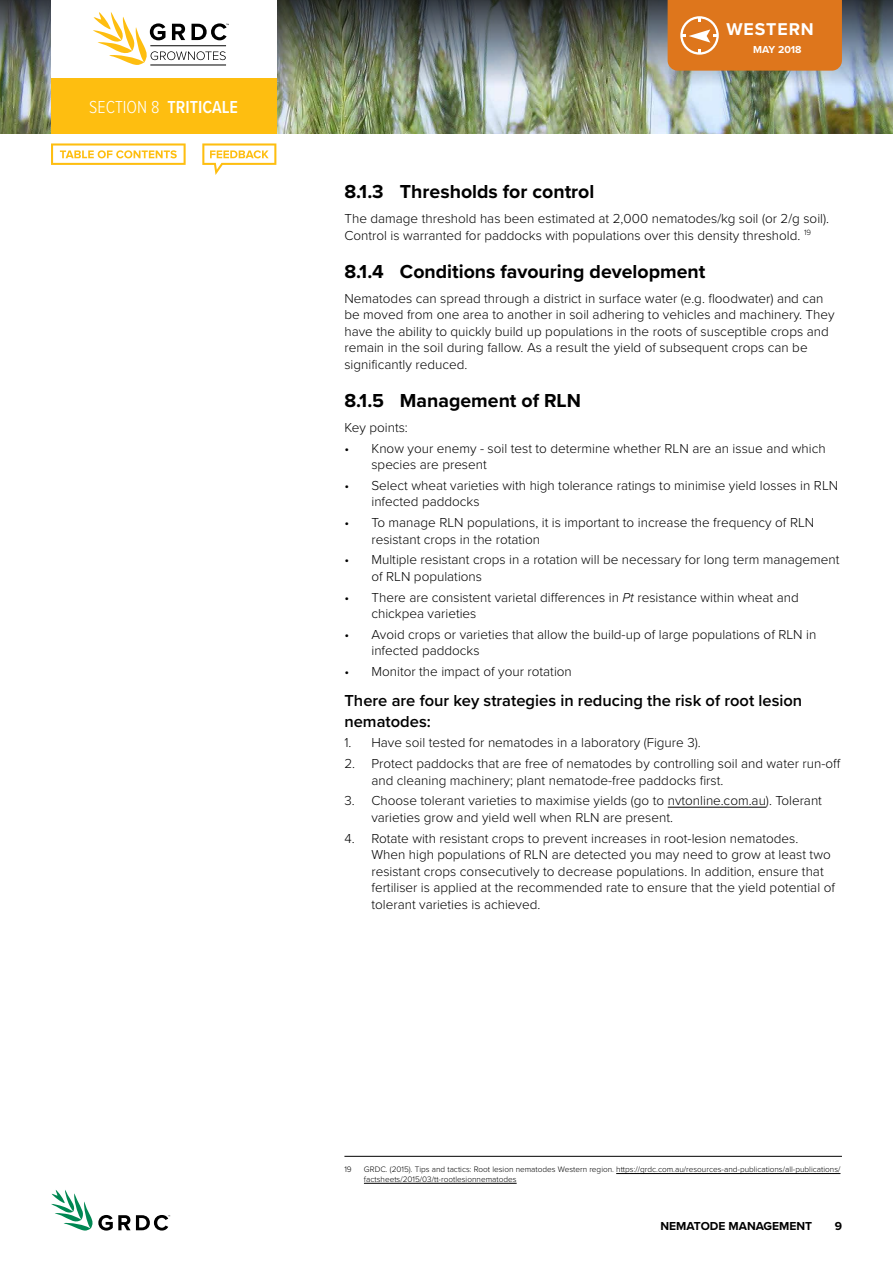
<style>
.page{position:relative;width:893px;height:1263px;background:#fff}
.page>*{position:absolute;margin:0;border:0;box-sizing:border-box;transform-origin:0 0}
.t1{font:700 19.5px "Proxima Nova";color:#000}
.t2{font:600 18px "Proxima Nova Cond";color:#fff}
.t3{font:700 17.7px "Proxima Nova";letter-spacing:.05em;color:#fff}
.t4{font:600 16.5px/21px "Proxima Nova";color:#000}
.t5{font:300 13.5px/16.5px "Proxima Nova";color:#000}
.t6{font:700 12px "Proxima Nova";color:#000}
.t7{font:700 10.5px "Proxima Nova";color:#fff}
.t8{font:300 8.25px/9.8px "Proxima Nova";color:#000}
.s1{font-weight:300}
.s2{font-style:italic}
</style>
<div class="page">
<img style="left:0;top:117px;width:893px;height:16px">
<img style="left:0;top:0;width:893px;height:117px">
<svg style="left:51px;top:1190px;width:119px;height:41px"></svg>
<div style="left:51px;top:0;width:225px;height:81px;background:#fff"></div>
<div style="left:51px;top:78px;width:225px;height:55px;background:#febe10"></div>
<div style="left:668px;top:0;width:174px;height:71px;background:#de761c"></div>
<hr style="left:150px;top:65px;width:76px;height:1px;background:#000">
<svg style="left:93px;top:12px;width:136px;height:53px"></svg>
<hr style="left:668px;top:807px;width:98px;height:1px;background:#000">
<hr style="left:344px;top:1156px;width:498px;height:1px;background:#000">
<hr style="left:616px;top:1173px;width:224px;height:1px;background:#000">
<hr style="left:364px;top:1183px;width:153px;height:1px;background:#000">
<svg style="left:51px;top:143px;width:135px;height:22px"></svg>
<svg style="left:202px;top:143px;width:74px;height:32px"></svg>
<h2 class="t2" style="left:89px;top:94px;width:96px"><span class="s1">SECTION 8</span> TRITICALE</h2>
<h3 class="t3" style="left:726px;top:19px;width:89px">WESTERN</h3>
<p class="t7" style="left:753px;top:41px;width:50px">May 2018</p>
<h1 class="t1" style="left:344px;top:177px;width:251px">8.1.3 Thresholds for control</h1>
<p class="t5" style="left:344px;top:210px;width:486px">The damage threshold has been estimated at 2,000 nematodes/kg soil (or 2/g soil).<br>Control is warranted for paddocks with populations over this density threshold. <sup>19</sup></p>
<h1 class="t1" style="left:344px;top:257px;width:362px">8.1.4 Conditions favouring development</h1>
<p class="t5" style="left:344px;top:289px;width:492px">Nematodes can spread through a district in surface water (e.g. floodwater) and can be moved from one area to another in soil adhering to vehicles and machinery. They have the ability to quickly build up populations in the roots of susceptible crops and remain in the soil during fallow. As a result the yield of subsequent crops can be significantly reduced.</p>
<h1 class="t1" style="left:344px;top:386px;width:225px">8.1.5 Management of RLN</h1>
<p class="t5" style="left:344px;top:418px;width:65px">Key points:</p>
<p class="t5" style="left:371px;top:439px;width:456px;text-indent:-27px">• Know your enemy - soil test to determine whether RLN are an issue and which species are present</p>
<p class="t5" style="left:371px;top:476px;width:468px;text-indent:-27px">• Select wheat varieties with high tolerance ratings to minimise yield losses in RLN infected paddocks</p>
<p class="t5" style="left:371px;top:514px;width:444px;text-indent:-27px">• To manage RLN populations, it is important to increase the frequency of RLN resistant crops in the rotation</p>
<p class="t5" style="left:371px;top:551px;width:470px;text-indent:-27px">• Multiple resistant crops in a rotation will be necessary for long term management of RLN populations</p>
<p class="t5" style="left:371px;top:588px;width:429px;text-indent:-27px">• There are consistent varietal differences in <span class="s2">Pt</span> resistance within wheat and chickpea varieties</p>
<p class="t5" style="left:371px;top:625px;width:446px;text-indent:-27px">• Avoid crops or varieties that allow the build-up of large populations of RLN in infected paddocks</p>
<p class="t5" style="left:344px;top:663px;width:229px">• Monitor the impact of your rotation</p>
<p class="t4" style="left:344px;top:689px;width:459px">There are four key strategies in reducing the risk of root lesion nematodes:</p>
<p class="t5" style="left:344px;top:734px;width:358px">1. Have soil tested for nematodes in a laboratory (Figure 3).</p>
<p class="t5" style="left:371px;top:755px;width:470px;text-indent:-27px">2. Protect paddocks that are free of nematodes by controlling soil and water run-off and cleaning machinery; plant nematode-free paddocks first.</p>
<p class="t5" style="left:371px;top:792px;width:452px;text-indent:-27px">3. Choose tolerant varieties to maximise yields (go to nvtonline.com.au). Tolerant varieties grow and yield well when RLN are present.</p>
<p class="t5" style="left:371px;top:829px;width:465px;text-indent:-27px">4. Rotate with resistant crops to prevent increases in root-lesion nematodes.<br>When high populations of RLN are detected you may need to grow at least two resistant crops consecutively to decrease populations. In addition, ensure that fertiliser is applied at the recommended rate to ensure that the yield potential of tolerant varieties is achieved.</p>
<p class="t8" style="left:344px;top:1164px;width:9px">19</p>
<p class="t8" style="left:364px;top:1164px;width:478px">GRDC. (2015). Tips and tactics: Root lesion nematodes Western region. https://grdc.com.au/resources-and-publications/all-publications/ factsheets/2015/03/tt-rootlesionnematodes</p>
<p class="t6" style="left:660px;top:1217px;width:153px">nematode management</p>
<p class="t6" style="left:835px;top:1217px;width:9px">9</p>
</div>
